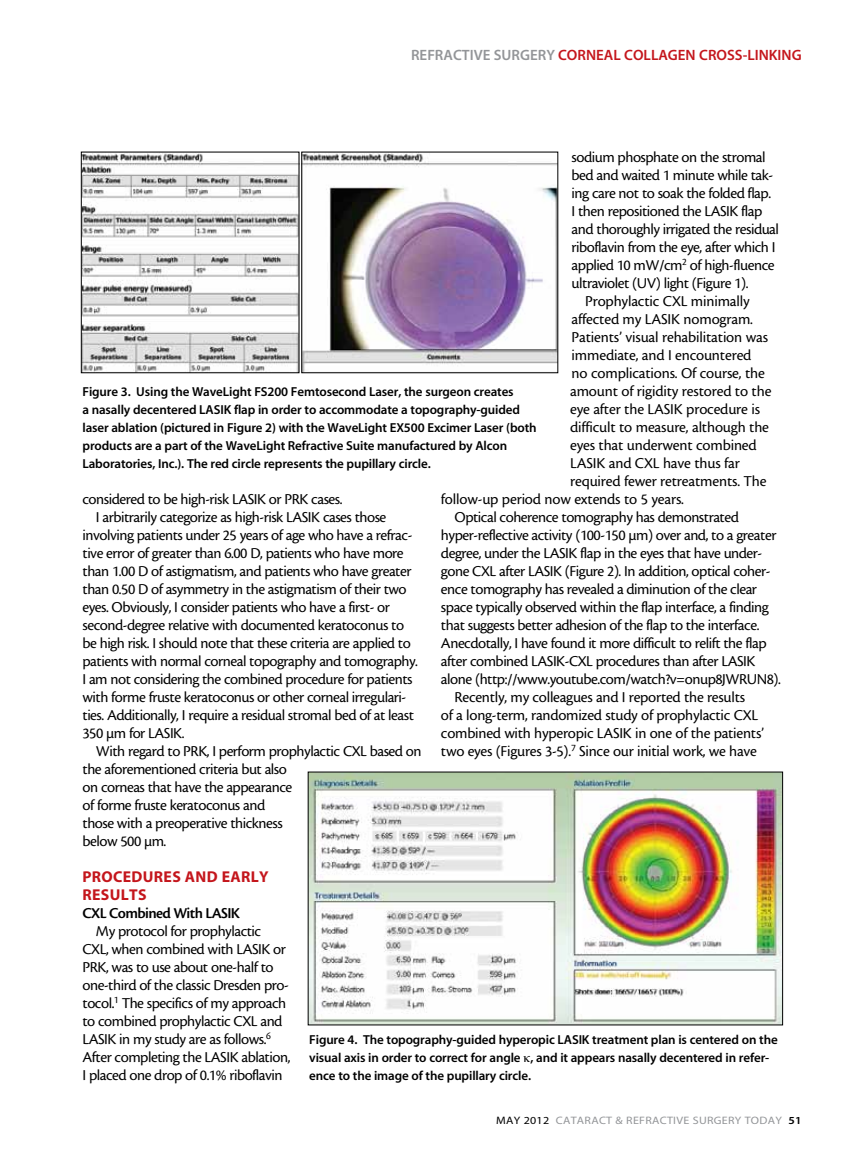
<style>
.page{position:relative;width:864px;height:1161px;background:#fff}
.page>*{position:absolute;margin:0;border:0;box-sizing:border-box;transform-origin:0 0}
.t1{font:15.75px/18px "Cronos MM 408 10";letter-spacing:-.03em;color:#000}
.t2{font:15.75px "Cronos MM 408 10";letter-spacing:-.01em;color:#000}
.t3{font:15.75px/18px "Myriad MM 700 600";letter-spacing:.02em;color:#c4161c}
.t4{font:15.75px "Cronos MM 574 10";letter-spacing:-.04em;color:#000}
.t5{font:15px "Myriad MM 565 600";color:#c4161c}
.t6{font:13.05px/18px "Myriad MM 565 600";letter-spacing:-.01em;color:#000}
.t7{font:10.8px "Myriad MM 400 600";letter-spacing:.025em;color:#939598;scale:1.11 1}
.s1{color:#939598}
.s2{color:#000}
.s3{font-family:"Myriad MM 565 600";color:#000}
</style>
<div class="page">
<img style="left:310px;top:774px;width:471px;height:249px">
<img style="left:83px;top:154px;width:214px;height:217px">
<div style="left:81px;top:152px;width:218px;height:221px;border:1px solid #000"></div>
<img style="left:303px;top:154px;width:253px;height:217px">
<div style="left:301px;top:152px;width:257px;height:221px;border:1px solid #000"></div>
<p class="t5" style="left:411px;top:47px;width:392px"><span class="s1">Refractive Surgery</span> Corneal Collagen Cross-linking</p>
<p class="t1" style="left:572px;top:148px;width:196px">sodium phosphate on the stromal</p>
<p class="t1" style="left:572px;top:166px;width:203px">bed and waited 1 minute while tak-</p>
<p class="t1" style="left:572px;top:184px;width:201px">ing care not to soak the folded flap.</p>
<p class="t1" style="left:572px;top:202px;width:192px">I then repositioned the LASIK flap</p>
<p class="t1" style="left:572px;top:220px;width:209px">and thoroughly irrigated the residual</p>
<p class="t1" style="left:572px;top:238px;width:205px">riboflavin from the eye, after which I</p>
<p class="t1" style="left:572px;top:256px;width:204px">applied 10 mW/cm<sup>2</sup> of high-fluence</p>
<p class="t1" style="left:572px;top:274px;width:178px">ultraviolet (UV) light (Figure 1).</p>
<p class="t2" style="left:585px;top:293px;width:166px">Prophylactic CXL minimally</p>
<p class="t2" style="left:572px;top:311px;width:183px">affected my LASIK nomogram.</p>
<p class="t2" style="left:572px;top:329px;width:198px">Patients’ visual rehabilitation was</p>
<p class="t2" style="left:572px;top:347px;width:181px">immediate, and I encountered</p>
<p class="t2" style="left:572px;top:365px;width:195px">no complications. Of course, the</p>
<p class="t2" style="left:570px;top:383px;width:203px">amount of rigidity restored to the</p>
<p class="t2" style="left:570px;top:401px;width:191px">eye after the LASIK procedure is</p>
<p class="t2" style="left:570px;top:419px;width:200px">difficult to measure, although the</p>
<p class="t2" style="left:570px;top:437px;width:188px">eyes that underwent combined</p>
<p class="t2" style="left:570px;top:455px;width:171px">LASIK and CXL have thus far</p>
<p class="t2" style="left:570px;top:473px;width:198px">required fewer retreatments. The</p>
<p class="t2" style="left:441px;top:491px;width:244px">follow-up period now extends to 5 years.</p>
<p class="t1" style="left:454px;top:508px;width:286px">Optical coherence tomography has demonstrated</p>
<p class="t1" style="left:441px;top:526px;width:337px">hyper-reflective activity (100-150 µm) over and, to a greater</p>
<p class="t1" style="left:441px;top:544px;width:323px">degree, under the LASIK flap in the eyes that have under-</p>
<p class="t1" style="left:441px;top:562px;width:331px">gone CXL after LASIK (Figure 2). In addition, optical coher-</p>
<p class="t1" style="left:441px;top:580px;width:318px">ence tomography has revealed a diminution of the clear</p>
<p class="t1" style="left:441px;top:598px;width:329px">space typically observed within the flap interface, a finding</p>
<p class="t1" style="left:441px;top:616px;width:320px">that suggests better adhesion of the flap to the interface.</p>
<p class="t1" style="left:441px;top:634px;width:327px">Anecdotally, I have found it more difficult to relift the flap</p>
<p class="t1" style="left:441px;top:652px;width:316px">after combined LASIK-CXL procedures than after LASIK</p>
<p class="t1" style="left:441px;top:670px;width:341px">alone (http://www.youtube.com/watch?v=onup8JWRUN8).</p>
<p class="t1" style="left:454px;top:688px;width:292px">Recently, my colleagues and I reported the results</p>
<p class="t1" style="left:441px;top:706px;width:319px">of a long-term, randomized study of prophylactic CXL</p>
<p class="t1" style="left:441px;top:724px;width:325px">combined with hyperopic LASIK in one of the patients’</p>
<p class="t1" style="left:441px;top:742px;width:317px">two eyes (Figures 3-5).<sup>7</sup> Since our initial work, we have</p>
<p class="t6" style="left:82px;top:383px;width:456px">Figure 3. Using the WaveLight FS200 Femtosecond Laser, the surgeon creates<br>a nasally decentered LASIK flap in order to accommodate a topography-guided laser ablation (pictured in Figure 2) with the WaveLight EX500 Excimer Laser (both products are a part of the WaveLight Refractive Suite manufactured by Alcon Laboratories, Inc.). The red circle represents the pupillary circle.</p>
<p class="t1" style="left:82px;top:490px;width:261px">considered to be high-risk LASIK or PRK cases.</p>
<p class="t1" style="left:96px;top:508px;width:292px">I arbitrarily categorize as high-risk LASIK cases those</p>
<p class="t1" style="left:82px;top:526px;width:331px">involving patients under 25 years of age who have a refrac-</p>
<p class="t1" style="left:82px;top:544px;width:323px">tive error of greater than 6.00 D, patients who have more</p>
<p class="t1" style="left:82px;top:562px;width:331px">than 1.00 D of astigmatism, and patients who have greater</p>
<p class="t1" style="left:82px;top:580px;width:326px">than 0.50 D of asymmetry in the astigmatism of their two</p>
<p class="t1" style="left:82px;top:598px;width:309px">eyes. Obviously, I consider patients who have a first- or</p>
<p class="t1" style="left:82px;top:616px;width:323px">second-degree relative with documented keratoconus to</p>
<p class="t1" style="left:82px;top:634px;width:330px">be high risk. I should note that these criteria are applied to</p>
<p class="t1" style="left:82px;top:652px;width:337px">patients with normal corneal topography and tomography.</p>
<p class="t1" style="left:82px;top:670px;width:332px">I am not considering the combined procedure for patients</p>
<p class="t1" style="left:82px;top:688px;width:325px">with forme fruste keratoconus or other corneal irregulari-</p>
<p class="t1" style="left:82px;top:706px;width:333px">ties. Additionally, I require a residual stromal bed of at least</p>
<p class="t1" style="left:82px;top:724px;width:104px">350 µm for LASIK.</p>
<p class="t1" style="left:96px;top:742px;width:327px">With regard to PRK, I perform prophylactic CXL based on</p>
<p class="t1" style="left:82px;top:760px;width:206px">the aforementioned criteria but also</p>
<p class="t1" style="left:82px;top:778px;width:211px">on corneas that have the appearance</p>
<p class="t1" style="left:82px;top:796px;width:184px">of forme fruste keratoconus and</p>
<p class="t1" style="left:82px;top:814px;width:202px">those with a preoperative thickness</p>
<p class="t1" style="left:82px;top:832px;width:85px">below 500 µm.</p>
<p class="t3" style="left:82px;top:869px;width:178px">PROCEDURES AND EARLY<br>RESULTS</p>
<p class="t4" style="left:82px;top:905px;width:159px">CXL Combined With LASIK</p>
<p class="t1" style="left:82px;top:922px;width:209px;text-indent:14px">My protocol for prophylactic CXL, when combined with LASIK or PRK, was to use about one-half to one-third of the classic Dresden pro&shy;tocol.<sup>1</sup> The specifics of my approach to combined prophylactic CXL and LASIK in my study are as follows.<sup>6<br></sup>After completing the LASIK ablation, I placed one drop of 0.1% riboflavin</p>
<p class="t6" style="left:309px;top:1031px;width:470px">Figure 4. The topography-guided hyperopic LASIK treatment plan is centered on the visual axis in order to correct for angle , and it appears nasally decentered in refer&shy;ence to the image of the pupillary circle.</p>
<p class="t7" style="left:496px;top:1115px;width:277px"><span class="s2">MAY 2012</span> CATARACT &amp; REFRACTIVE SURGERY TODAY <span class="s3">51</span></p>
</div>
